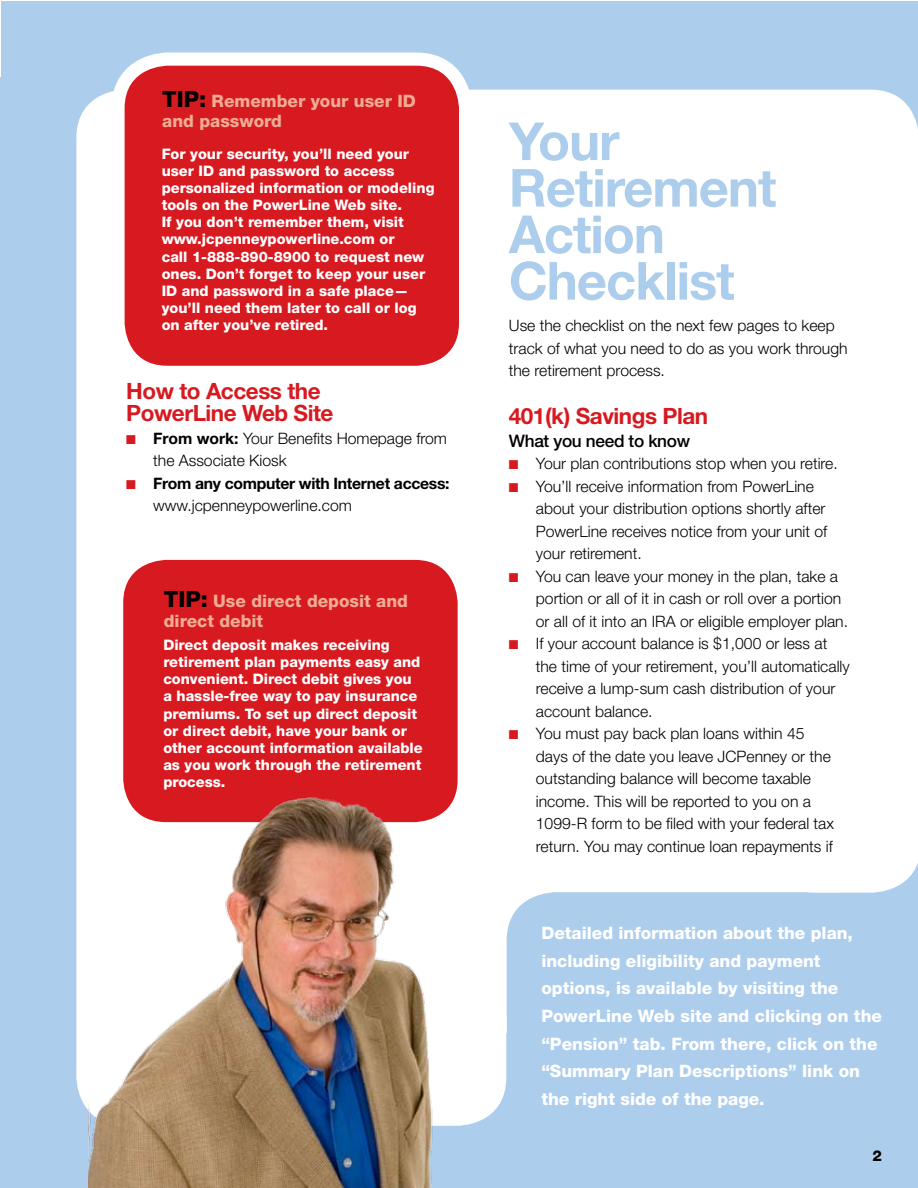
<style>
.page{position:relative;width:918px;height:1188px;background:#fff}
.page>*{position:absolute;margin:0;border:0;box-sizing:border-box;transform-origin:0 0}
.t1{font:700 52.5px/46.5px "Helvetica Neue";letter-spacing:-.02em;color:#accdec}
.t2{font:700 22.5px/22.5px "Helvetica Neue";letter-spacing:-.02em;color:#d71920}
.t3{font:500 17.25px "Helvetica Neue";letter-spacing:-.02em;color:#000}
.t4{font:800 17.1px/27.8px "Helvetica Neue";color:#fff}
.t5{font:800 17.1px/19.8px "Helvetica Neue";color:#efab93}
.t6{font:300 15.75px/22.5px "Helvetica Neue";color:#000}
.t7{font:700 15.75px/22.5px "Helvetica Neue";letter-spacing:-.02em;color:#000}
.t8{font:800 15px "Helvetica Neue";color:#000}
.t9{font:800 14.55px/17.1px "Helvetica Neue";color:#fff}
.s1{font-size:22.5px;color:#000}
.s2{color:#d71920}
.s3{font-weight:700}
.s4{font-weight:300}
</style>
<div class="page">
<div style="left:0;top:2px;width:918px;height:1186px;background:#accdec"></div>
<div style="left:76px;top:90px;width:842px;height:1020px;background:#fff"></div>
<hr style="left:0;top:0;width:1px;height:84px;background:#fff">
<div style="left:111px;top:53px;width:361px;height:224px;border:26px solid #fff;border-radius:43px"></div>
<div style="left:125px;top:66px;width:334px;height:300px;background:#d71920;border-radius:43px"></div>
<svg style="left:507px;top:892px;width:411px;height:218px"></svg>
<div style="left:840px;top:794px;width:78px;height:117px;background:#accdec"></div>
<div style="left:766px;top:702px;width:152px;height:191px;background:#fff"></div>
<div style="left:426px;top:1034px;width:116px;height:100px;background:#accdec"></div>
<div style="left:352px;top:977px;width:154px;height:149px;background:#fff;border-radius:49px"></div>
<div style="left:110px;top:776px;width:361px;height:277px;border:26px solid #fff;border-radius:43px"></div>
<div style="left:123px;top:560px;width:335px;height:262px;background:#d71920;border-radius:43px"></div>
<img style="left:88px;top:790px;width:353px;height:398px">
<p class="t5" style="left:162px;top:91px;width:255px"><span class="s1">TIP:</span> Remember your user ID and password</p>
<p class="t9" style="left:162px;top:145px;width:274px">For your security, you’ll need your user ID and password to access personalized information or modeling tools on the PowerLine Web site.<br>If you don’t remember them, visit www.jcpenneypowerline.com or<br>call 1-888-890-8900 to request new ones. Don’t forget to keep your user<br>ID and password in a safe place— you’ll need them later to call or log on after you’ve retired.</p>
<h2 class="t2" style="left:126px;top:379px;width:209px">How to Access the<br>PowerLine Web Site</h2>
<p class="t6" style="left:153px;top:427px;width:295px;text-indent:-27px"><span class="s2">■</span> <span class="s3">From work:</span> Your Benefits Homepage from the Associate Kiosk</p>
<p class="t7" style="left:153px;top:472px;width:298px;text-indent:-27px"><span class="s2">■</span> From any computer with Internet access: <span class="s4">www.jcpenneypowerline.com</span></p>
<p class="t5" style="left:164px;top:591px;width:246px"><span class="s1">TIP:</span> Use direct deposit and direct debit</p>
<p class="t9" style="left:163px;top:636px;width:261px">Direct deposit makes receiving retirement plan payments easy and convenient. Direct debit gives you a hassle-free way to pay insurance premiums. To set up direct deposit or direct debit, have your bank or other account information available as you work through the retirement process.</p>
<h1 class="t1" style="left:509px;top:117px;width:269px">Your<br>Retirement<br>Action<br>Checklist</h1>
<p class="t6" style="left:509px;top:314px;width:340px">Use the checklist on the next few pages to keep track of what you need to do as you work through the retirement process.</p>
<h2 class="t2" style="left:509px;top:404px;width:201px">401(k) Savings Plan</h2>
<p class="t3" style="left:509px;top:430px;width:183px">What you need to know</p>
<p class="t6" style="left:509px;top:452px;width:330px"><span class="s2">■</span> Your plan contributions stop when you retire.</p>
<p class="t6" style="left:536px;top:474px;width:293px;text-indent:-27px"><span class="s2">■</span> You’ll receive information from PowerLine about your distribution options shortly after PowerLine receives notice from your unit of your retirement.</p>
<p class="t6" style="left:536px;top:564px;width:314px;text-indent:-27px"><span class="s2">■</span> You can leave your money in the plan, take a portion or all of it in cash or roll over a portion or all of it into an IRA or eligible employer plan.</p>
<p class="t6" style="left:536px;top:632px;width:315px;text-indent:-27px"><span class="s2">■</span> If your account balance is $1,000 or less at the time of your retirement, you’ll automatically receive a lump-sum cash distribution of your account balance.</p>
<p class="t6" style="left:536px;top:722px;width:300px;text-indent:-27px"><span class="s2">■</span> You must pay back plan loans within 45 days of the date you leave JCPenney or the outstanding balance will become taxable income. This will be reported to you on a 1099-R form to be filed with your federal tax return. You may continue loan repayments if</p>
<p class="t4" style="left:541px;top:919px;width:342px">Detailed information about the plan, including eligibility and payment options, is available by visiting the PowerLine Web site and clicking on the “Pension” tab. From there, click on the “Summary Plan Descriptions” link on the right side of the page.</p>
<p class="t8" style="left:873px;top:1147px;width:11px">2</p>
<p class="t8" style="left:873px;top:1149px;width:11px">0</p>
</div>
